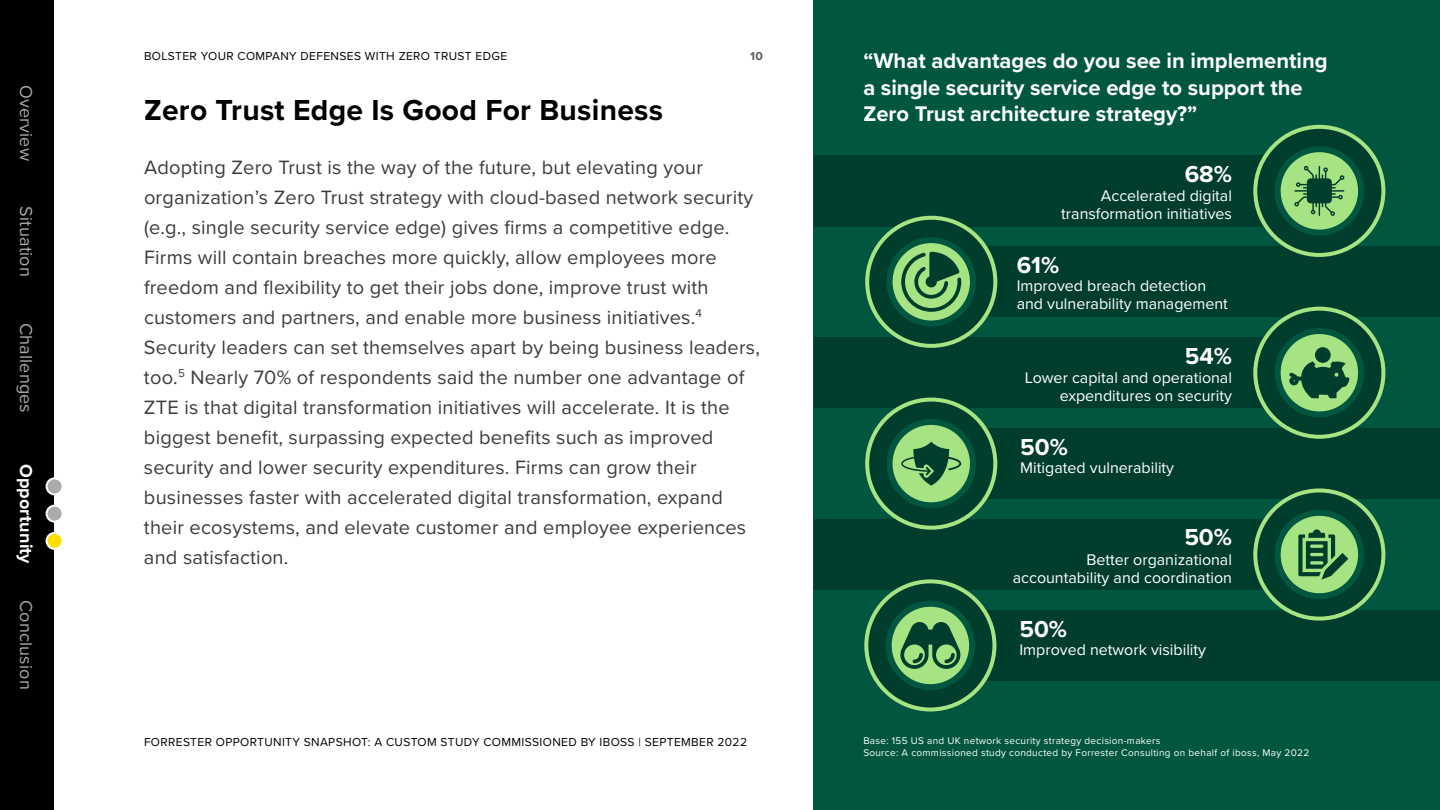
<style>
.page{position:relative;width:1440px;height:810px;background:#fff}
.page>*{position:absolute;margin:0;border:0;box-sizing:border-box;transform-origin:0 0}
.t1{font:700 30px "Proxima Nova";letter-spacing:.01em;color:#000}
.t2{font:700 24px "Proxima Nova";color:#fff}
.t3{font:700 22px/26.4px "Proxima Nova";color:#fff}
.t4{font:20px/30px "Proxima Nova";letter-spacing:.01em;color:#3c3c3c}
.t5{font:18px "Proxima Nova";letter-spacing:.01em;color:#aaa}
.t6{font:700 18px "Proxima Nova";letter-spacing:.01em;color:#fff}
.t7{font:16px/18px "Proxima Nova";color:#fff;text-align:right}
.t8{font:12px "Proxima Nova";letter-spacing:.03em;color:#000}
.t9{font:700 12px "Proxima Nova";color:#5a5a5a}
.t10{font:10px/12px "Proxima Nova";letter-spacing:.03em;color:#fff}
</style>
<div class="page">
<div style="left:814px;top:0;width:626px;height:810px;background:#00563f"></div>
<div style="left:942px;top:610px;width:498px;height:70px;background:#003d2d"></div>
<div style="left:943px;top:429px;width:497px;height:70px;background:#003d2d"></div>
<div style="left:814px;top:338px;width:505px;height:70px;background:#003d2d"></div>
<div style="left:943px;top:247px;width:497px;height:70px;background:#003d2d"></div>
<div style="left:814px;top:155px;width:505px;height:72px;background:#003d2d"></div>
<div style="left:1255px;top:127px;width:128px;height:128px;background:#003d2d;border-radius:50%"></div>
<div style="left:1253px;top:125px;width:132px;height:132px;border:4px solid #a6e483;border-radius:50%"></div>
<svg style="left:1278px;top:149px;width:83px;height:84px;background:#8acc77"></svg>
<div style="left:1275px;top:146px;width:89px;height:90px;border:6px solid #00563f;border-radius:50%"></div>
<svg style="left:1294px;top:166px;width:50px;height:50px"></svg>
<div style="left:814px;top:519px;width:505px;height:71px;background:#003d2d"></div>
<svg style="left:1255px;top:490px;width:128px;height:129px;fill:#003d2d"></svg>
<div style="left:1253px;top:488px;width:132px;height:133px;border:4px solid #a6e483;border-radius:50%"></div>
<svg style="left:1278px;top:513px;width:83px;height:83px;background:#8cce78"></svg>
<div style="left:1275px;top:510px;width:89px;height:89px;border:6px solid #00563f;border-radius:50%"></div>
<svg style="left:1298px;top:529px;width:50px;height:51px"></svg>
<div style="left:867px;top:218px;width:128px;height:128px;background:#003d2d;border-radius:50%"></div>
<div style="left:865px;top:216px;width:132px;height:132px;border:4px solid #a6e483;border-radius:50%"></div>
<svg style="left:890px;top:240px;width:83px;height:84px"></svg>
<div style="left:887px;top:237px;width:89px;height:90px;border:6px solid #00563f;border-radius:50%"></div>
<svg style="left:901px;top:252px;width:60px;height:60px"></svg>
<svg style="left:1255px;top:309px;width:128px;height:128px;fill:#003d2d"></svg>
<div style="left:1253px;top:307px;width:132px;height:132px;border:4px solid #a6e483;border-radius:50%"></div>
<svg style="left:1278px;top:331px;width:83px;height:83px;background:#8dce78"></svg>
<div style="left:1275px;top:328px;width:89px;height:89px;border:6px solid #00563f;border-radius:50%"></div>
<div style="left:1315px;top:347px;width:16px;height:16px;background:#003d2d;border-radius:50%"></div>
<svg style="left:1289px;top:361px;width:61px;height:37px"></svg>
<svg style="left:867px;top:400px;width:128px;height:128px;fill:#003d2d"></svg>
<div style="left:865px;top:398px;width:132px;height:132px;border:4px solid #a6e483;border-radius:50%"></div>
<svg style="left:890px;top:422px;width:83px;height:83px;background:#8bcd78"></svg>
<div style="left:887px;top:419px;width:89px;height:89px;border:6px solid #00563f;border-radius:50%"></div>
<svg style="left:901px;top:442px;width:60px;height:44px;background:#63a060"></svg>
<svg style="left:866px;top:581px;width:128px;height:129px;fill:#003d2d"></svg>
<div style="left:864px;top:579px;width:132px;height:133px;border:4px solid #a6e483;border-radius:50%"></div>
<svg style="left:889px;top:604px;width:83px;height:83px;background:#89cb77"></svg>
<div style="left:886px;top:601px;width:89px;height:89px;border:6px solid #00563f;border-radius:50%"></div>
<svg style="left:900px;top:622px;width:60px;height:47px;background:#4d8a55"></svg>
<div style="left:0;top:0;width:54px;height:810px;background:#000"></div>
<div style="left:47px;top:506px;width:16px;height:16px;background:#aaa;border-radius:50%"></div>
<div style="left:46px;top:505px;width:18px;height:18px;border:2px solid #fff;border-radius:50%"></div>
<div style="left:47px;top:478px;width:16px;height:16px;background:#aaa;border-radius:50%"></div>
<div style="left:46px;top:477px;width:18px;height:18px;border:2px solid #fff;border-radius:50%"></div>
<div style="left:47px;top:533px;width:16px;height:16px;background:#ffde00;border-radius:50%"></div>
<div style="left:46px;top:532px;width:18px;height:18px;border:2px solid #fff;border-radius:50%"></div>
<p class="t5" style="left:40px;top:85px;width:78px;rotate:90deg">Overview</p>
<p class="t5" style="left:40px;top:206px;width:72px;rotate:90deg">Situation</p>
<p class="t5" style="left:40px;top:323px;width:92px;rotate:90deg">Challenges</p>
<p class="t6" style="left:40px;top:464px;width:102px;rotate:90deg">Opportunity</p>
<p class="t5" style="left:40px;top:600px;width:91px;rotate:90deg">Conclusion</p>
<p class="t8" style="left:144px;top:47px;width:365px">BOLSTER YOUR COMPANY DEFENSES WITH ZERO TRUST EDGE</p>
<p class="t9" style="left:750px;top:47px;width:14px">10</p>
<p class="t3" style="left:863px;top:47px;width:466px">“What advantages do you see in implementing a single security service edge to support the</p>
<h1 class="t1" style="left:144px;top:87px;width:521px">Zero Trust Edge Is Good For Business</h1>
<p class="t3" style="left:863px;top:100px;width:336px">Zero Trust architecture strategy?”</p>
<p class="t4" style="left:144px;top:151px;width:618px">Adopting Zero Trust is the way of the future, but elevating your organization’s Zero Trust strategy with cloud-based network security (e.g., single security service edge) gives firms a competitive edge.<br>Firms will contain breaches more quickly, allow employees more freedom and flexibility to get their jobs done, improve trust with customers and partners, and enable more business initiatives.<sup>4<br></sup>Security leaders can set themselves apart by being business leaders, too.<sup>5</sup> Nearly 70% of respondents said the number one advantage of ZTE is that digital transformation initiatives will accelerate. It is the biggest benefit, surpassing expected benefits such as improved security and lower security expenditures. Firms can grow their businesses faster with accelerated digital transformation, expand their ecosystems, and elevate customer and employee experiences and satisfaction.</p>
<p class="t2" style="left:1185px;top:156px;width:49px">68%</p>
<p class="t7" style="left:1061px;top:186px;width:172px">Accelerated digital transformation initiatives</p>
<p class="t2" style="left:1017px;top:247px;width:44px">61%</p>
<p class="t7" style="left:1017px;top:276px;width:213px;text-align:left">Improved breach detection and vulnerability management</p>
<p class="t2" style="left:1185px;top:338px;width:49px">54%</p>
<p class="t7" style="left:1025px;top:368px;width:209px">Lower capital and operational expenditures on security</p>
<p class="t2" style="left:1020px;top:429px;width:49px">50%</p>
<p class="t7" style="left:1020px;top:458px;width:155px">Mitigated vulnerability</p>
<p class="t2" style="left:1184px;top:519px;width:49px">50%</p>
<p class="t7" style="left:1013px;top:550px;width:221px">Better organizational accountability and coordination</p>
<p class="t2" style="left:1019px;top:611px;width:49px">50%</p>
<p class="t8" style="left:144px;top:733px;width:605px">FORRESTER OPPORTUNITY SNAPSHOT: A CUSTOM STUDY COMMISSIONED BY IBOSS | SEPTEMBER 2022</p>
<p class="t7" style="left:1019px;top:640px;width:188px">Improved network visibility</p>
<p class="t10" style="left:863px;top:734px;width:447px">Base: 155 US and UK network security strategy decision-makers<br>Source: A commissioned study conducted by Forrester Consulting on behalf of iboss, May 2022</p>
</div>
